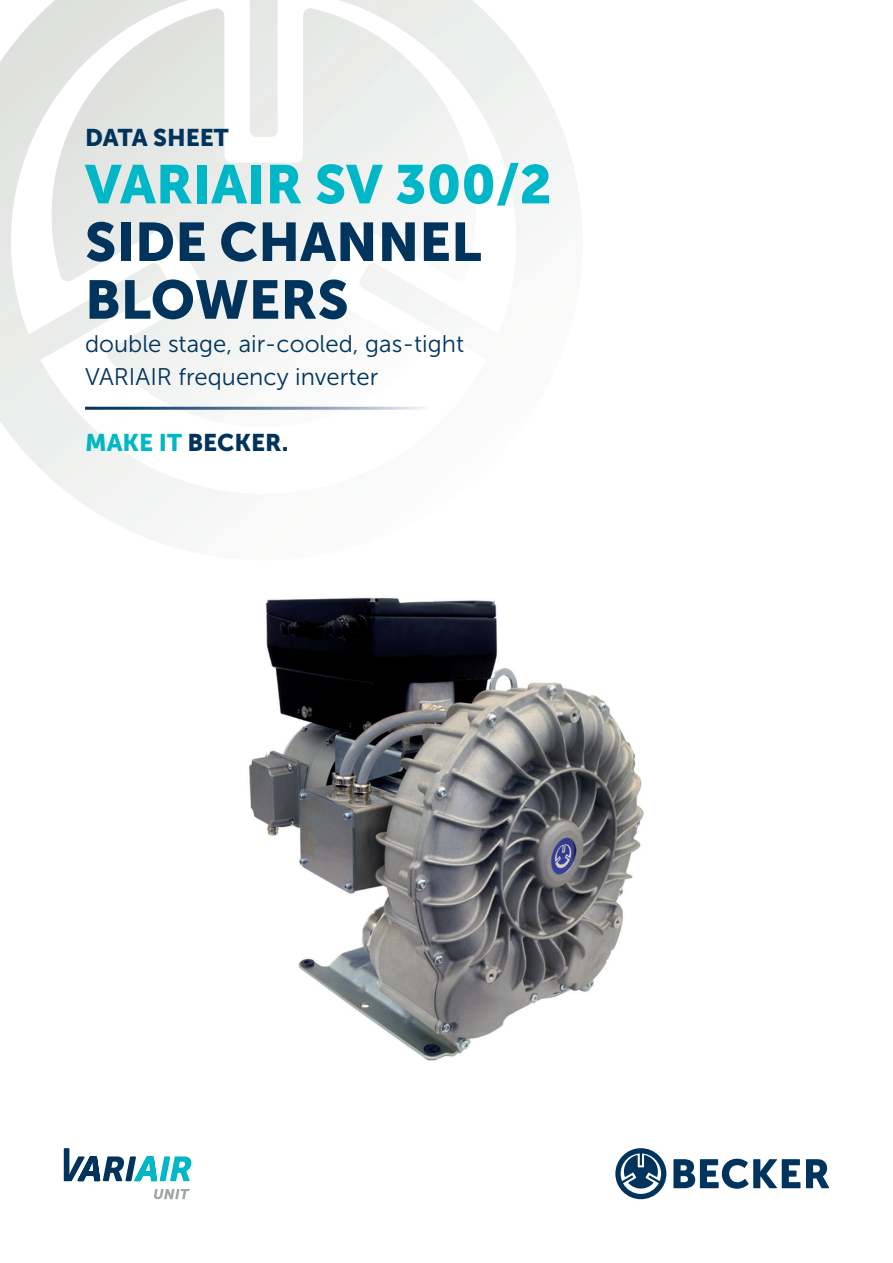
<style>
.page{position:relative;width:893px;height:1263px;background:#fff}
.page>*{position:absolute;margin:0;border:0;box-sizing:border-box;transform-origin:0 0}
.t1{font:54px/57.8px "Museo Sans 900";color:#00345c}
.t2{font:54px "Museo Sans 900";color:#00b7c7}
.t3{font:24px/33px "Museo Sans 300";color:#00345c}
.t4{font:24px "Museo Sans 900";color:#00345c}
.s1{color:#00b7c7}
</style>
<div class="page">
<svg style="left:0;top:0;width:579px;height:543px"></svg>
<svg style="left:52px;top:9px;width:163px;height:370px"></svg>
<svg style="left:673px;top:1159px;width:127px;height:30px"></svg>
<svg style="left:806px;top:1159px;width:23px;height:29px"></svg>
<svg style="left:615px;top:1148px;width:51px;height:51px"></svg>
<hr style="left:85px;top:407px;width:344px;height:3px;background:#fff">
<svg style="left:64px;top:1148px;width:127px;height:33px"></svg>
<svg style="left:154px;top:1189px;width:36px;height:10px"></svg>
<img style="left:249px;top:597px;width:395px;height:464px">
<p class="t4" style="left:85px;top:124px;width:145px">DATA SHEET</p>
<h1 class="t2" style="left:85px;top:154px;width:468px">VARIAIR SV 300/2</h1>
<h1 class="t1" style="left:85px;top:213px;width:398px">SIDE CHANNEL<br>BLOWERS</h1>
<p class="t3" style="left:85px;top:327px;width:380px">double stage, air-cooled, gas-tight<br>VARIAIR frequency inverter</p>
<p class="t4" style="left:85px;top:429px;width:205px"><span class="s1">MAKE IT</span> BECKER.</p>
</div>
